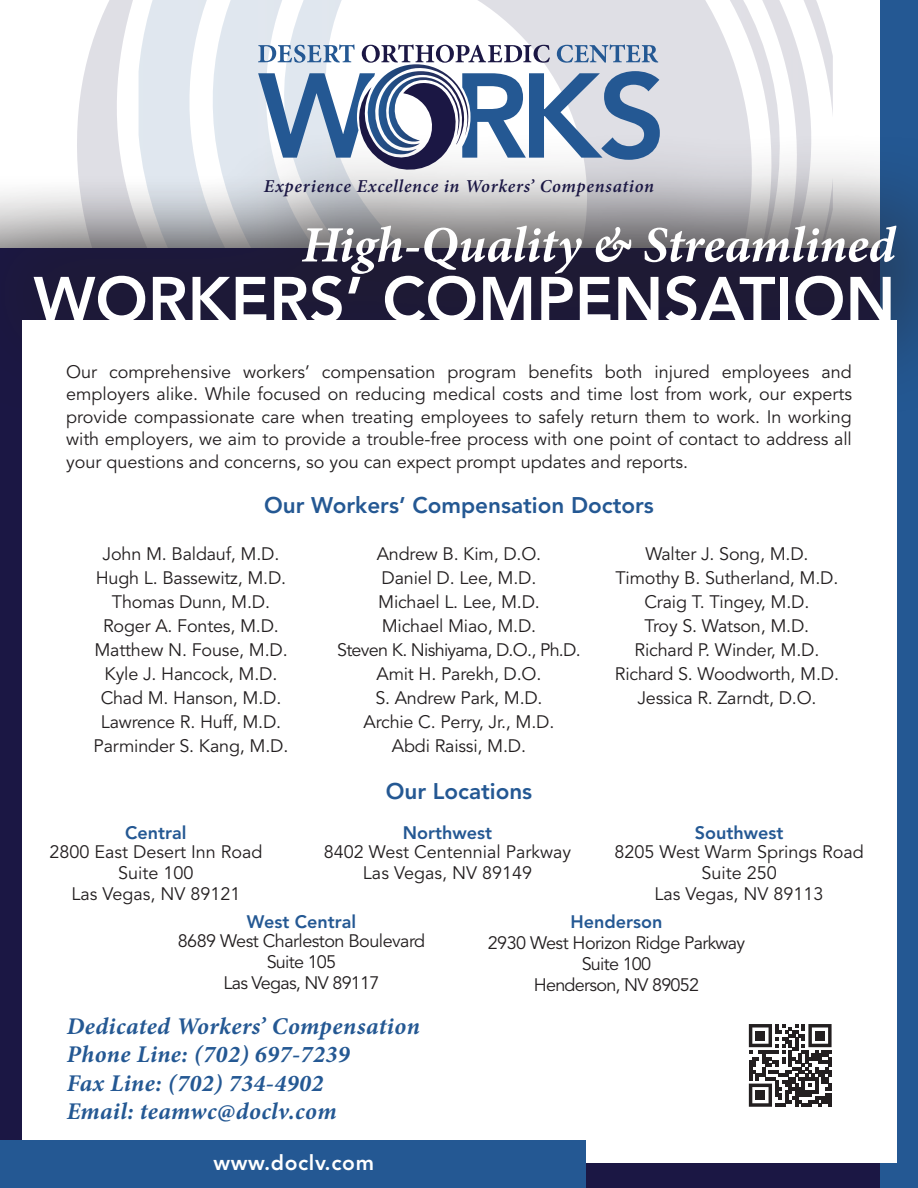
<style>
.page{position:relative;width:918px;height:1188px;background:#fff}
.page>*{position:absolute;margin:0;border:0;box-sizing:border-box;transform-origin:0 0}
.t1{font:800 63px "Avenir LT Std";color:#fff}
.t2{font:italic 700 51px "Minion Pro";letter-spacing:-.005em;color:#fff}
.t3{font:italic 700 24px "Minion Pro";letter-spacing:.02em;color:#245893}
.t4{font:800 22.5px "Avenir LT Std";color:#245893}
.t5{font:800 21px "Avenir LT Std";letter-spacing:.03em;color:#fff}
.t6{font:italic 600 18.15px "Minion Pro";letter-spacing:.04em;color:#1b1744}
.t7{font:18px/22.5px "Avenir LT Std";letter-spacing:-.01em;color:#231f20;text-align:center}
.t8{font:18px "Avenir LT Std";letter-spacing:-.04em;color:#231f20}
.t9{font:18px/21px "Avenir LT Std";letter-spacing:-.03em;color:#231f20;text-align:center}
.t10{font:800 18px "Avenir LT Std";color:#245893}
.s1{font-weight:800;color:#245893}
</style>
<div class="page">
<svg style="left:77px;top:0;width:62px;height:126px;fill:#dfdfe5"></svg>
<svg style="left:169px;top:0;width:663px;height:126px"></svg>
<svg style="left:269px;top:0;width:528px;height:126px"></svg>
<div style="left:0;top:248px;width:918px;height:940px;background:#1b1744"></div>
<div style="left:880px;top:0;width:38px;height:1188px;background:#245893"></div>
<div style="left:0;top:126px;width:918px;height:298px;background:#231f20;opacity:.45"></div>
<div style="left:22px;top:321px;width:874px;height:842px;background:#fff"></div>
<div style="left:0;top:1140px;width:585px;height:48px;background:#245893"></div>
<svg style="left:258px;top:44px;width:402px;height:130px"></svg>
<svg style="left:749px;top:1024px;width:83px;height:83px"></svg>
<div style="left:755px;top:1031px;width:10px;height:10px;background:#231f20"></div>
<div style="left:815px;top:1031px;width:10px;height:10px;background:#231f20"></div>
<div style="left:755px;top:1090px;width:10px;height:10px;background:#231f20"></div>
<p class="t6" style="left:264px;top:173px;width:392px">Experience Excellence in Workers’ Compensation</p>
<p class="t2" style="left:302px;top:209px;width:595px">High-Quality &amp; Streamlined</p>
<p class="t1" style="left:34px;top:262px;width:864px">WORKERS’ COMPENSATION</p>
<p class="t7" style="left:66px;top:361px;width:788px;text-align:justify">Our comprehensive workers’ compensation program benefits both injured employees and employers alike. While focused on reducing medical costs and time lost from work, our experts provide compassionate care when treating employees to safely return them to work. In working with employers, we aim to provide a trouble-free process with one point of contact to address all your questions and concerns, so you can expect prompt updates and reports.</p>
<p class="t4" style="left:264px;top:492px;width:391px">Our Workers’ Compensation Doctors</p>
<p class="t7" style="left:103px;top:543px;width:178px">John M. Baldauf, M.D.</p>
<p class="t7" style="left:96px;top:567px;width:192px">Hugh L. Bassewitz, M.D.</p>
<p class="t7" style="left:112px;top:591px;width:160px">Thomas Dunn, M.D.</p>
<p class="t7" style="left:103px;top:615px;width:177px">Roger A. Fontes, M.D.</p>
<p class="t7" style="left:94px;top:639px;width:195px">Matthew N. Fouse, M.D.</p>
<p class="t7" style="left:105px;top:663px;width:174px">Kyle J. Hancock, M.D.</p>
<p class="t7" style="left:101px;top:687px;width:182px">Chad M. Hanson, M.D.</p>
<p class="t7" style="left:101px;top:711px;width:182px">Lawrence R. Huff, M.D.</p>
<p class="t7" style="left:94px;top:735px;width:196px">Parminder S. Kang, M.D.</p>
<p class="t7" style="left:49px;top:824px;width:215px;line-height:19.2px"><span class="s1">Central<br></span>2800 East Desert Inn Road</p>
<p class="t7" style="left:118px;top:862px;width:77px">Suite 100</p>
<p class="t7" style="left:71px;top:883px;width:171px">Las Vegas, NV 89121</p>
<p class="t7" style="left:377px;top:543px;width:166px">Andrew B. Kim, D.O.</p>
<p class="t7" style="left:382px;top:567px;width:156px">Daniel D. Lee, M.D.</p>
<p class="t7" style="left:378px;top:591px;width:163px">Michael L. Lee, M.D.</p>
<p class="t7" style="left:382px;top:615px;width:156px">Michael Miao, M.D.</p>
<p class="t8" style="left:337px;top:639px;width:245px">Steven K. Nishiyama, D.O., Ph.D.</p>
<p class="t7" style="left:377px;top:663px;width:166px">Amit H. Parekh, D.O.</p>
<p class="t7" style="left:375px;top:687px;width:169px">S. Andrew Park, M.D.</p>
<p class="t7" style="left:364px;top:711px;width:192px">Archie C. Perry, Jr., M.D.</p>
<p class="t7" style="left:392px;top:735px;width:136px">Abdi Raissi, M.D.</p>
<p class="t4" style="left:386px;top:778px;width:148px">Our Locations</p>
<p class="t7" style="left:324px;top:824px;width:249px;line-height:19.2px"><span class="s1">Northwest<br></span>8402 West Centennial Parkway</p>
<p class="t7" style="left:363px;top:862px;width:171px">Las Vegas, NV 89149</p>
<p class="t7" style="left:645px;top:543px;width:165px">Walter J. Song, M.D.</p>
<p class="t7" style="left:616px;top:567px;width:224px">Timothy B. Sutherland, M.D.</p>
<p class="t7" style="left:644px;top:591px;width:166px">Craig T. Tingey, M.D.</p>
<p class="t7" style="left:645px;top:615px;width:166px">Troy S. Watson, M.D.</p>
<p class="t7" style="left:635px;top:639px;width:186px">Richard P. Winder, M.D.</p>
<p class="t7" style="left:615px;top:663px;width:226px">Richard S. Woodworth, M.D.</p>
<p class="t7" style="left:637px;top:687px;width:181px">Jessica R. Zarndt, D.O.</p>
<p class="t10" style="left:695px;top:822px;width:90px">Southwest</p>
<p class="t7" style="left:614px;top:842px;width:251px;line-height:21px">8205 West Warm Springs Road<br>Suite 250</p>
<p class="t7" style="left:655px;top:883px;width:171px">Las Vegas, NV 89113</p>
<p class="t10" style="left:247px;top:911px;width:111px">West Central</p>
<p class="t9" style="left:178px;top:931px;width:249px">8689 West Charleston Boulevard</p>
<p class="t8" style="left:267px;top:952px;width:71px">Suite 105</p>
<p class="t8" style="left:223px;top:973px;width:158px">Las Vegas, NV 89117</p>
<p class="t3" style="left:67px;top:1009px;width:355px">Dedicated Workers’ Compensation</p>
<p class="t3" style="left:67px;top:1037px;width:284px">Phone Line: (702) 697-7239</p>
<p class="t3" style="left:67px;top:1066px;width:258px">Fax Line: (702) 734-4902</p>
<p class="t3" style="left:67px;top:1094px;width:271px">Email: teamwc@doclv.com</p>
<p class="t5" style="left:214px;top:1150px;width:162px">www.doclv.com</p>
<p class="t10" style="left:571px;top:911px;width:93px">Henderson</p>
<p class="t9" style="left:488px;top:933px;width:259px">2930 West Horizon Ridge Parkway<br>Suite 100</p>
<p class="t8" style="left:534px;top:975px;width:167px">Henderson, NV 89052</p>
</div>
